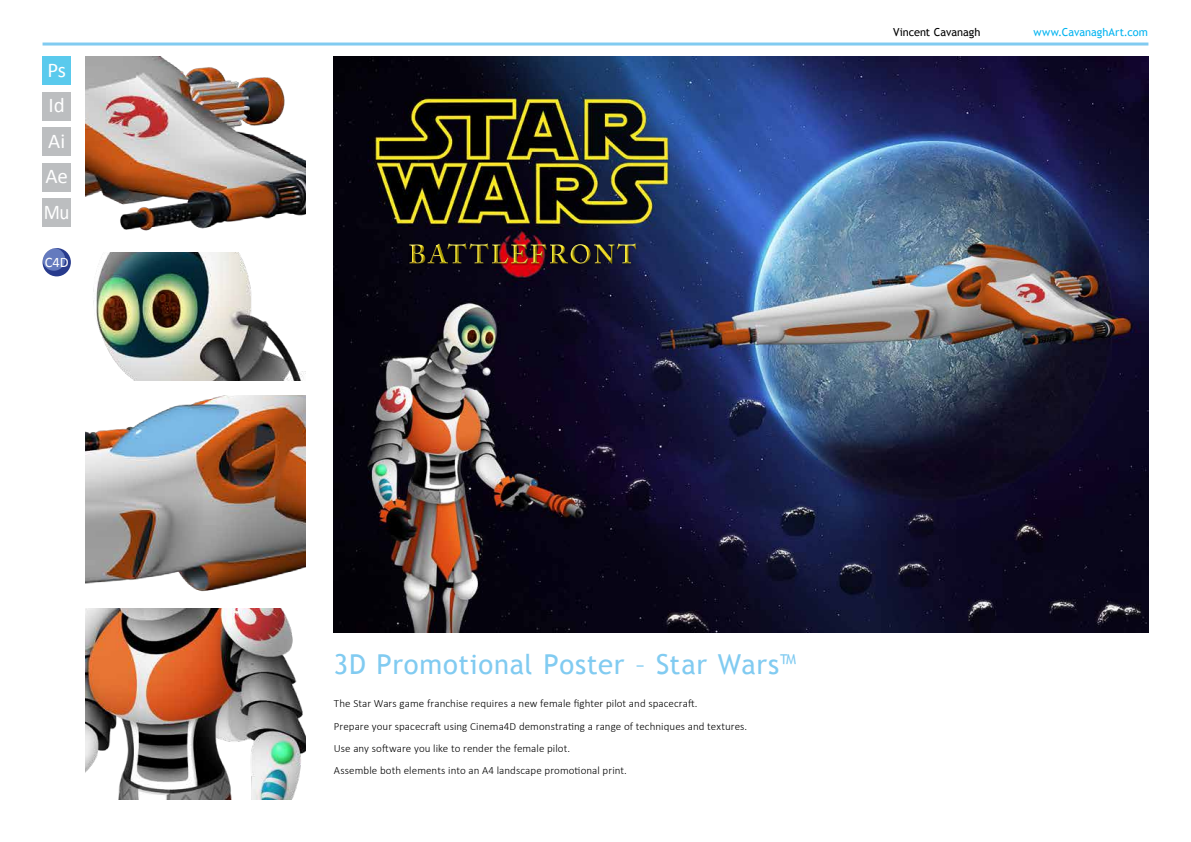
<style>
.page{position:relative;width:1191px;height:842px;background:#fff}
.page>*{position:absolute;margin:0;border:0;box-sizing:border-box;transform-origin:0 0}
.t1{font:27.5px "Trebuchet MS";letter-spacing:.02em;color:#81cbf1}
.t2{font:21px/35.4px "Calibri";color:#fff}
.t3{font:14.5px "Calibri";color:#fff}
.t4{font:300 11px/22.3px "Calibri";letter-spacing:.005em;color:#000}
.t5{font:11px "Trebuchet MS";letter-spacing:.005em;color:#00b3f0}
.t6{font:11px "Trebuchet MS";letter-spacing:-.005em;color:#000}
</style>
<div class="page">
<hr style="left:43px;top:43px;width:1105px;height:3px;background:#81cbf1">
<div style="left:43px;top:248px;width:28px;height:28px;background:#283b8d;border-radius:50%"></div>
<svg style="left:43px;top:248px;width:22px;height:23px"></svg>
<div style="left:43px;top:57px;width:28px;height:28px;background:#5acaed"></div>
<div style="left:43px;top:163px;width:28px;height:28px;background:#bcbec0"></div>
<div style="left:43px;top:198px;width:28px;height:29px;background:#bcbec0"></div>
<div style="left:43px;top:92px;width:28px;height:28px;background:#bcbec0"></div>
<div style="left:43px;top:128px;width:28px;height:28px;background:#bcbec0"></div>
<img style="left:334px;top:57px;width:814px;height:575px">
<img style="left:85px;top:57px;width:220px;height:174px">
<img style="left:93px;top:253px;width:212px;height:127px">
<img style="left:85px;top:608px;width:220px;height:191px">
<img style="left:85px;top:395px;width:220px;height:197px">
<h2 class="t2" style="left:47px;top:52px;width:20px">Ps</h2>
<h2 class="t2" style="left:48px;top:88px;width:18px">Id<br>Ai</h2>
<h2 class="t2" style="left:44px;top:159px;width:27px">Ae<br>Mu</h2>
<h3 class="t3" style="left:45px;top:253px;width:25px">C4D</h3>
<p class="t6" style="left:893px;top:26px;width:89px">Vincent Cavanagh</p>
<p class="t5" style="left:1033px;top:26px;width:116px">www.CavanaghArt.com</p>
<h1 class="t1" style="left:334px;top:648px;width:463px">3D Promotional Poster – Star Wars™</h1>
<p class="t4" style="left:334px;top:692px;width:415px">The Star Wars game franchise requires a new female fighter pilot and spacecraft.<br>Prepare your spacecraft using Cinema4D demonstrating a range of techniques and textures.<br>Use any software you like to render the female pilot.<br>Assemble both elements into an A4 landscape promotional print.</p>
</div>
